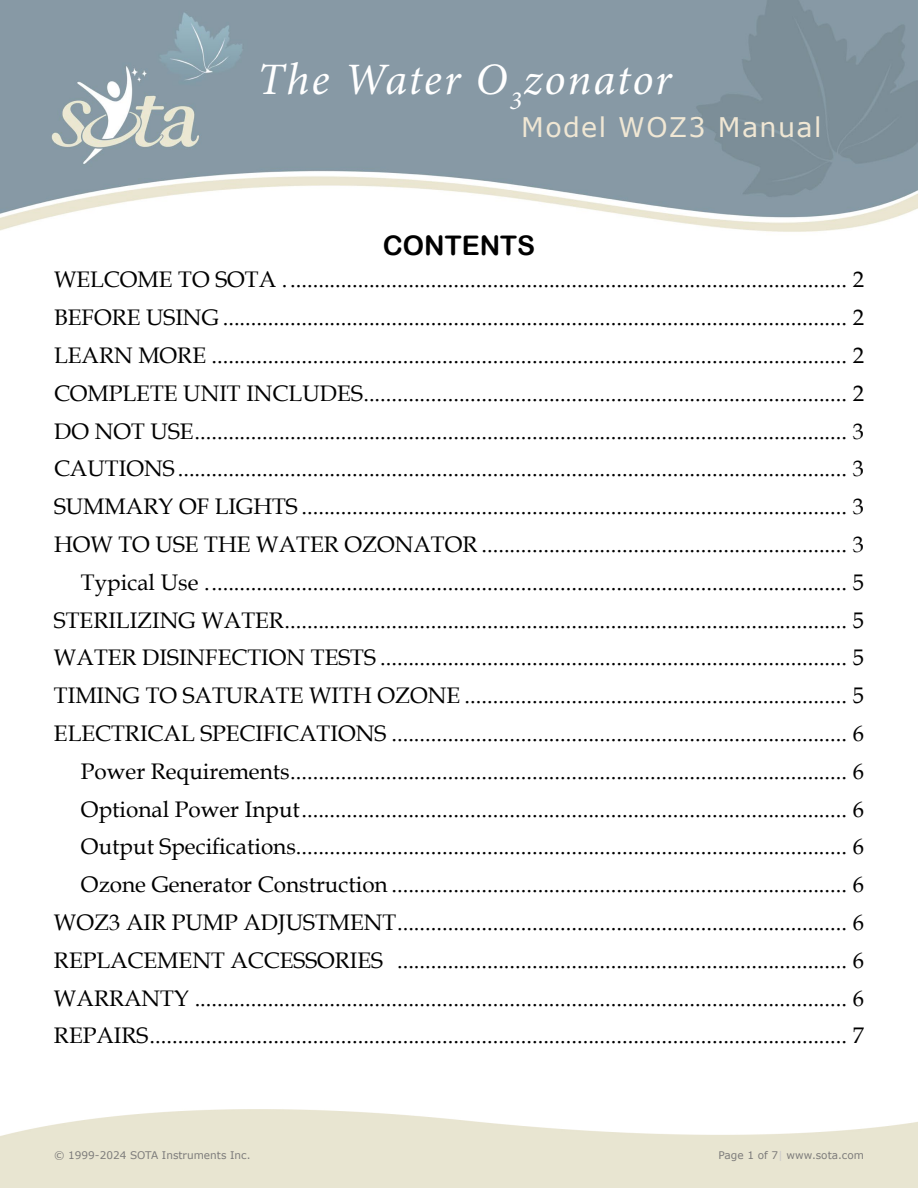
<style>
.page{position:relative;width:918px;height:1188px;background:#fff}
.page>*{position:absolute;margin:0;border:0;box-sizing:border-box;transform-origin:0 0}
.t1{font:italic 45px "Minion Pro";letter-spacing:.04em;color:#fff}
.t2{font:27px "Verdana";letter-spacing:.05em;color:#f0e7d4}
.t3{font:27px "Arial Rounded MT Bold";color:#000}
.t4{font:22.5px/37.8px "Book Antiqua";color:#000;text-align:justify}
.t5{font:10.5px "Verdana";color:#7d7c7b}
.s1{color:#cbcaca}
</style>
<div class="page">
<img style="left:0;top:0;width:918px;height:232px">
<h1 class="t1" style="left:257px;top:49px;width:416px">The Water O<sub>3</sub>zonator</h1>
<p class="t2" style="left:521px;top:108px;width:302px">Model WOZ3 Manual</p>
<p class="t3" style="left:383px;top:230px;width:154px">CONTENTS</p>
<p class="t4" style="left:54px;top:260px;width:811px">WELCOME TO SOTA . ................................................................................................... 2<br>BEFORE USING ............................................................................................................... 2<br>LEARN MORE ................................................................................................................. 2<br>COM</p>
<p class="t4" style="left:54px;top:374px;width:811px;text-indent:248px">UDES...................................................................................... 2<br>DO NOT USE.................................................................................................................... 3<br>CAU</p>
<p class="t4" style="left:109px;top:374px;width:29px">PLETE</p>
<p class="t4" style="left:183px;top:374px;width:32px">UNIT</p>
<p class="t4" style="left:246px;top:374px;width:15px">INCL</p>
<p class="t4" style="left:105px;top:449px;width:761px">TIONS ....................................................................................................................... 3</p>
<p class="t4" style="left:54px;top:487px;width:811px">SUMMARY OF LIGHTS ................................................................................................. 3</p>
<p class="t4" style="left:54px;top:525px;width:811px">HOW TO USE THE WATER OZONATOR ................................................................. 3</p>
<p class="t4" style="left:81px;top:563px;width:785px">TYPICAL USE .................................................................................................................. 5</p>
<p class="t4" style="left:54px;top:601px;width:812px">STERILIZING WATER.................................................................................................... 5</p>
<p class="t4" style="left:54px;top:638px;width:56px">WATER</p>
<p class="t4" style="left:142px;top:638px;width:52px">DISINFECTION</p>
<p class="t4" style="left:54px;top:638px;width:812px;text-align:right">TESTS ................................................................................... 5<br>TIMING TO SATURATE WITH OZONE .................................................................... 5<br>ELECTRICAL SPECIFICATIONS ................................................................................. 6<br>POWER REQUIREMENTS................................................................................................... 6<br>OPTIONAL POWER INPUT................................................................................................. 6<br>OUTPUT SPECIFICATIONS.................................................................................................. 6<br>OZONE GENERATOR CONSTRUCTION ................................................................................. 6<br>WOZ3 AIR PUMP ADJUSTMENT................................................................................ 6<br>REPLACEMENT ACCESSORIES ................................................................................ 6<br>WARRANTY .................................................................................................................... 6<br>REPAIRS............................................................................................................................ 7</p>
<p class="t5" style="left:54px;top:1148px;width:198px">© 1999-2024 SOTA Instruments Inc.</p>
<p class="t5" style="left:718px;top:1148px;width:147px">Page 1 of 7<span class="s1">|</span> www.sota.com</p>
</div>
